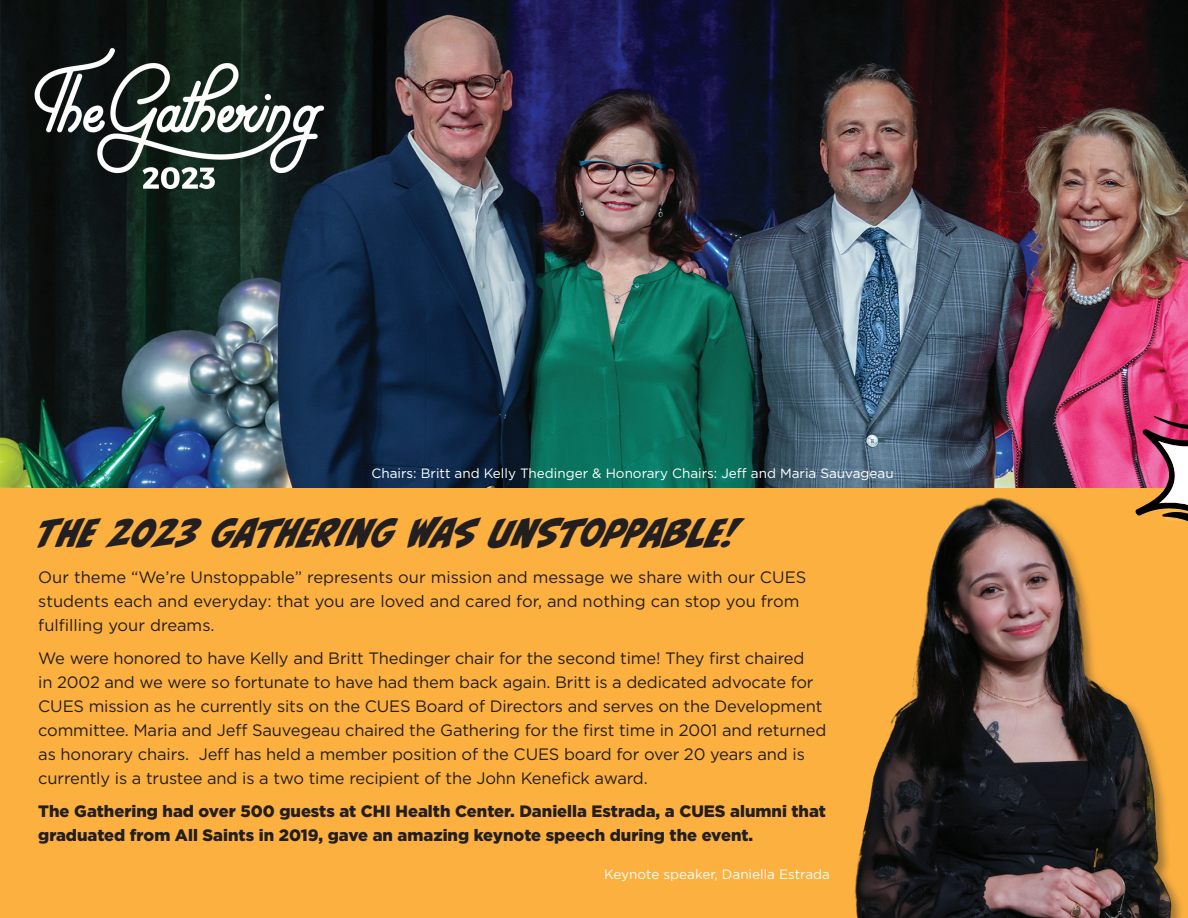
<style>
.page{position:relative;width:1188px;height:918px;background:#fff}
.page>*{position:absolute;margin:0;border:0;box-sizing:border-box;transform-origin:0 0}
.Title_6{font:36px "CC Biff Bam Boom";color:#231f20}
.Title_6-2{font:16.5px/24px "Gotham";letter-spacing:-.01em;color:#231f20}
.Title_6-3{font:900 16.5px/24px "Gotham";color:#231f20}
.Title_6-4{font:13.5px "Gotham";color:#fff}
</style>
<div class="page">
<img style="left:0;top:0;width:1188px;height:488px">
<div style="left:0;top:488px;width:1188px;height:430px;background:#fcb040"></div>
<svg style="left:1135px;top:349px;width:53px;height:144px"></svg>
<img style="left:854px;top:493px;width:334px;height:425px">
<img style="left:27px;top:47px;width:301px;height:150px">
<p class="Title_6-4" style="left:371px;top:465px;width:524px">Chairs: Britt and Kelly Thedinger &amp; Honorary Chairs: Jeff and Maria Sauvageau</p>
<p class="Title_6" style="left:38px;top:504px;width:703px">THE 2023 GATHERING WAS UNSTOPPABLE!</p>
<p class="Title_6-2" style="left:38px;top:565px;width:769px">Our theme “We’re Unstoppable” represents our mission and message we share with our CUES students each and everyday: that you are loved and cared for, and nothing can stop you from fulfilling your dreams.</p>
<p class="Title_6-2" style="left:38px;top:646px;width:790px">We were honored to have Kelly and Britt Thedinger chair for the second time! They first chaired<br>in 2002 and we were so fortunate to have had them back again. Britt is a dedicated advocate for CUES mission as he currently sits on the CUES Board of Directors and serves on the Development committee. Maria and Jeff Sauvegeau chaired the Gathering for the first time in 2001 and returned as honorary chairs. Jeff has held a member position of the CUES board for over 20 years and is currently is a trustee and is a two time recipient of the John Kenefick award.</p>
<p class="Title_6-3" style="left:38px;top:799px;width:789px">The Gathering had over 500 guests at CHI Health Center. Daniella Estrada, a CUES alumni that graduated from All Saints in 2019, gave an amazing keynote speech during the event.</p>
<p class="Title_6-4" style="left:604px;top:866px;width:227px">Keynote speaker, Daniella Estrada</p>
</div>
